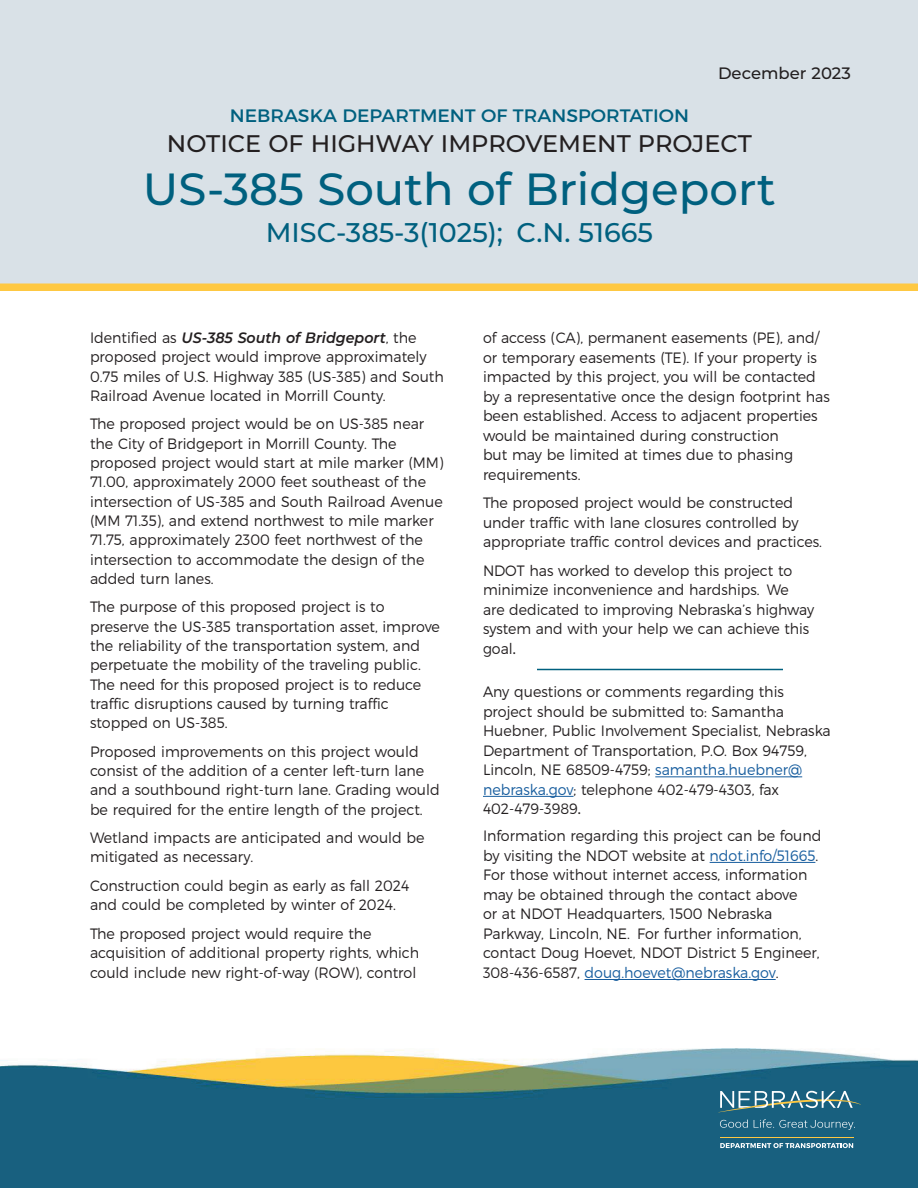
<style>
.page{position:relative;width:918px;height:1188px;background:#fff}
.page>*{position:absolute;margin:0;border:0;box-sizing:border-box;transform-origin:0 0}
.t1{font:500 45px "Montserrat";color:#00607f}
.t2{font:500 27px "Montserrat";color:#00607f}
.t3{font:500 24px "Montserrat";color:#231f20}
.t4{font:18px "Montserrat";color:#00607f;scale:1.05 1}
.t5{font:500 16.5px "Montserrat";color:#231f20}
.t6{font:300 15px/19.5px "Montserrat";color:#231f20;scale:.95 1}
.s1{font-weight:600;font-style:italic}
.s2{font-weight:400}
.s3{color:#175d9e}
</style>
<div class="page">
<div style="left:0;top:0;width:918px;height:286px;background:#d9e1e7"></div>
<div style="left:0;top:284px;width:918px;height:7px;background:#fec842"></div>
<img style="left:0;top:1048px;width:918px;height:140px">
<svg style="left:720px;top:1143px;width:133px;height:5px"></svg>
<svg style="left:718px;top:1091px;width:143px;height:21px;background:#548695"></svg>
<hr style="left:720px;top:1137px;width:133px;height:1px;background:#fec842">
<svg style="left:720px;top:1120px;width:28px;height:8px"></svg>
<svg style="left:754px;top:1119px;width:101px;height:11px"></svg>
<hr style="left:537px;top:669px;width:246px;height:1px;background:#00607f">
<hr style="left:655px;top:776px;width:147px;height:1px;background:#175d9e">
<hr style="left:483px;top:796px;width:91px;height:1px;background:#175d9e">
<hr style="left:710px;top:862px;width:105px;height:1px;background:#175d9e">
<hr style="left:585px;top:979px;width:191px;height:1px;background:#175d9e">
<p class="t5" style="left:718px;top:62px;width:134px">December 2023</p>
<p class="t4" style="left:230px;top:105px;width:439px">NEBRASKA DEPARTMENT OF TRANSPORTATION</p>
<p class="t3" style="left:167px;top:127px;width:586px">NOTICE OF HIGHWAY IMPROVEMENT PROJECT</p>
<p class="t1" style="left:143px;top:157px;width:634px">US-385 South of Bridgeport</p>
<p class="t2" style="left:266px;top:214px;width:389px">MISC-385-3(1025); C.N. 51665</p>
<p class="t6" style="left:90px;top:328px;width:374px">Identified as <span class="s1">US-385 South of Bridgeport</span>, the proposed project would improve approximately 0.75 miles of U.S. Highway 385 (US-385) and South Railroad Avenue located in Morrill County.</p>
<p class="t6" style="left:90px;top:414px;width:374px">The proposed project would be on US-385 near the City of Bridgeport in Morrill County. The proposed project would start at mile marker (MM)<br>71.00, approximately 2000 feet southeast of the intersection of US-385 and South Railroad Avenue (MM 71.35), and extend northwest to mile marker 71.75, approximately 2300 feet northwest of the intersection to accommodate the design of the added turn lanes.</p>
<p class="t6" style="left:90px;top:597px;width:370px">The purpose of this proposed project is to preserve the US-385 transportation asset, improve the reliability of the transportation system, and perpetuate the mobility of the traveling public.<br>The need for this proposed project is to reduce traffic disruptions caused by turning traffic stopped on US-385.</p>
<p class="t6" style="left:90px;top:741px;width:370px">Proposed improvements on this project would consist of the addition of a center left-turn lane and a southbound right-turn lane. Grading would be required for the entire length of the project.</p>
<p class="t6" style="left:90px;top:828px;width:354px">Wetland impacts are anticipated and would be mitigated as necessary.</p>
<p class="t6" style="left:90px;top:875px;width:338px">Construction could begin as early as fall 2024 and could be completed by winter of 2024.</p>
<p class="t6" style="left:90px;top:923px;width:348px">The proposed project would require the acquisition of additional property rights, which could include new right-of-way (ROW), control</p>
<p class="t6" style="left:483px;top:328px;width:367px">of access (CA), permanent easements (PE), and/ or temporary easements (TE). If your property is impacted by this project, you will be contacted by a representative once the design footprint has been established. Access to adjacent properties would be maintained during construction<br>but may be limited at times due to phasing requirements.</p>
<p class="t6" style="left:483px;top:493px;width:358px">The proposed project would be constructed under traffic with lane closures controlled by appropriate traffic control devices and practices.</p>
<p class="t6" style="left:483px;top:560px;width:350px">NDOT has worked to develop this project to minimize inconvenience and hardships. We<br>are dedicated to improving Nebraska’s highway system and with your help we can achieve this goal<span class="s2">.</span></p>
<p class="t6" style="left:483px;top:682px;width:368px">Any questions or comments regarding this project should be submitted to: Samantha Huebner, Public Involvement Specialist, Nebraska Department of Transportation, P.O. Box 94759, Lincoln, NE 68509-4759; <span class="s3">samantha.huebner@ nebraska.gov</span>; telephone 402-479-4303, fax 402‑479-3989<span class="s2">.</span></p>
<p class="t6" style="left:483px;top:826px;width:358px">Information regarding this project can be found by visiting the NDOT website at <span class="s3">ndot.info/51665</span>.<br>For those without internet access, information may be obtained through the contact above<br>or at NDOT Headquarters, 1500 Nebraska Parkway, Lincoln, NE. For further information, contact Doug Hoevet, NDOT District 5 Engineer, 308‑436‑6587, <span class="s3">doug.hoevet@nebraska.gov</span>.</p>
</div>
